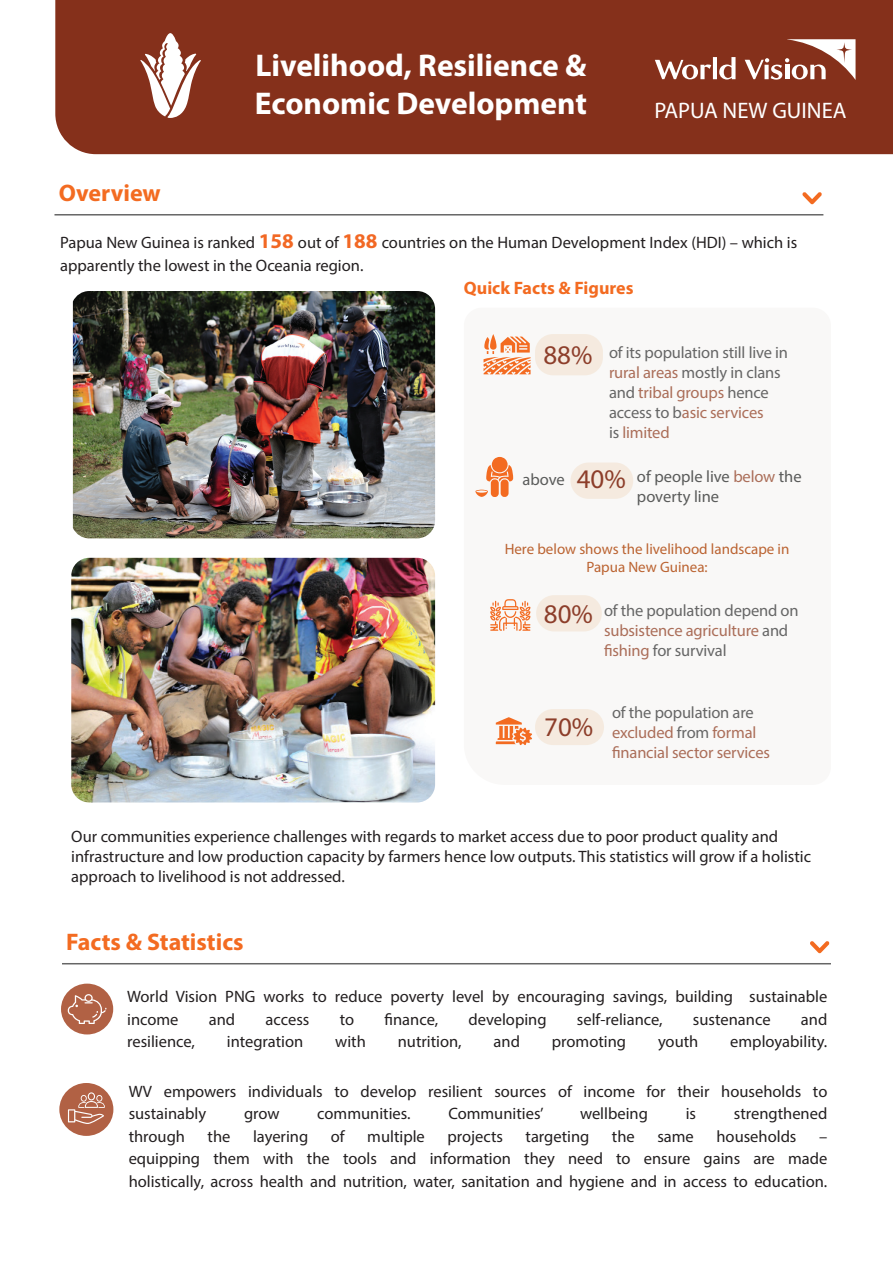
<style>
.page{position:relative;width:893px;height:1263px;background:#fff}
.page>*{position:absolute;margin:0;border:0;box-sizing:border-box;transform-origin:0 0}
.t1{font:700 31.5px/37.8px "Myriad Pro";color:#fff}
.t2{font:27px "Myriad Pro";color:#85301b}
.t3{font:700 24px "Myriad Pro";color:#f36b21}
.t4{font:22.5px "Myriad Pro";color:#fff}
.t5{font:700 18px "Myriad Pro";color:#f36b21}
.t6{font:16.5px/22.5px "Myriad Pro";color:#231f20}
.t7{font:16.5px/19.8px "Myriad Pro";letter-spacing:-.01em;color:#666}
.t8{font:16.5px/19.8px "Myriad Pro";letter-spacing:-.01em;color:#ab6e59}
.t9{font:16.5px/19.8px "Myriad Pro";color:#5a5b5a}
.t10{font:15px/18px "Myriad Pro";color:#bb6331;text-align:center}
.s1{font-weight:700;font-size:21px;color:#f26824}
.s2{color:#ab6e59}
.s3{color:#666}
</style>
<div class="page">
<div style="left:55px;top:0;width:838px;height:154px;background:#85301b"></div>
<hr style="left:54px;top:214px;width:769px;height:1px;background:#666">
<svg style="left:802px;top:192px;width:20px;height:12px"></svg>
<hr style="left:62px;top:963px;width:769px;height:1px;background:#666">
<svg style="left:810px;top:941px;width:19px;height:12px"></svg>
<svg style="left:655px;top:39px;width:200px;height:41px"></svg>
<svg style="left:140px;top:33px;width:61px;height:85px"></svg>
<img style="left:73px;top:291px;width:362px;height:247px">
<img style="left:71px;top:558px;width:364px;height:244px">
<div style="left:61px;top:983px;width:52px;height:51px;background:#b16144;border-radius:50%"></div>
<svg style="left:68px;top:994px;width:38px;height:30px"></svg>
<svg style="left:484px;top:337px;width:47px;height:37px"></svg>
<div style="left:535px;top:334px;width:68px;height:41px;background:#f5eade;border-radius:18px"></div>
<div style="left:570px;top:462px;width:63px;height:37px;background:#f5eade;border-radius:18px"></div>
<svg style="left:475px;top:457px;width:38px;height:40px"></svg>
<div style="left:536px;top:595px;width:66px;height:36px;background:#f5eade;border-radius:18px"></div>
<svg style="left:490px;top:599px;width:40px;height:32px"></svg>
<div style="left:535px;top:709px;width:69px;height:36px;background:#f5eade;border-radius:18px"></div>
<svg style="left:496px;top:717px;width:36px;height:28px"></svg>
<div style="left:59px;top:1083px;width:54px;height:53px;background:#b16144;border-radius:50%"></div>
<svg style="left:68px;top:1092px;width:37px;height:32px"></svg>
<h3 class="t3" style="left:59px;top:177px;width:104px">Overview</h3>
<h1 class="t1" style="left:255px;top:45px;width:334px">Livelihood, Resilience &amp;<br>Economic Development</h1>
<h3 class="t4" style="left:654px;top:96px;width:194px">PAPUA NEW GUINEA</h3>
<p class="t6" style="left:60px;top:231px;width:739px">Papua New Guinea is ranked <span class="s1">158</span> out of <span class="s1">188</span> countries on the Human Development Index (HDI) – which is apparently the lowest in the Oceania region.</p>
<p class="t5" style="left:464px;top:276px;width:171px">Quick Facts &amp; Figures</p>
<h2 class="t2" style="left:543px;top:338px;width:51px">88%</h2>
<p class="t7" style="left:609px;top:343px;width:180px">of its population still live in <span class="s2">rural areas</span> mostly in clans and <span class="s2">tribal groups</span> hence access to b<span class="s2">asic services<br></span>is <span class="s2">limited</span></p>
<p class="t9" style="left:637px;top:466px;width:166px">of people live <span class="s2">below</span> the poverty line</p>
<h2 class="t2" style="left:577px;top:463px;width:51px">40%</h2>
<p class="t9" style="left:522px;top:470px;width:44px">above</p>
<p class="t10" style="left:505px;top:540px;width:286px">Here below shows the livelihood landscape in<br>Papua New Guinea:</p>
<p class="t7" style="left:604px;top:601px;width:196px">of the population depend on <span class="s2">subsistence agriculture</span> and <span class="s2">fishing</span> for survival</p>
<h2 class="t2" style="left:544px;top:597px;width:51px">80%</h2>
<h2 class="t2" style="left:544px;top:710px;width:51px">70%</h2>
<p class="t8" style="left:612px;top:702px;width:159px"><span class="s3">of the population are </span>excluded <span class="s3">from</span> formal financial sector services</p>
<p class="t6" style="left:71px;top:827px;width:741px;line-height:19.8px">Our communities experience challenges with regards to market access due to poor product quality and infrastructure and low production capacity by farmers hence low outputs. This statistics will grow if a holistic approach to livelihood is not addressed.</p>
<h3 class="t3" style="left:66px;top:926px;width:179px">Facts &amp; Statistics</h3>
<p class="t6" style="left:127px;top:985px;width:702px">World Vision PNG works to reduce poverty level by encouraging savings, building sustainable income</p>
<p class="t6" style="left:209px;top:1008px;width:28px">and</p>
<p class="t6" style="left:266px;top:1008px;width:45px">access</p>
<p class="t6" style="left:340px;top:1008px;width:16px">to</p>
<p class="t6" style="left:384px;top:1008px;width:55px">finance,</p>
<p class="t6" style="left:468px;top:1008px;width:80px">developing</p>
<p class="t6" style="left:577px;top:1008px;width:87px">self-reliance,</p>
<p class="t6" style="left:693px;top:1008px;width:79px">sustenance</p>
<p class="t6" style="left:801px;top:1008px;width:28px">and</p>
<p class="t6" style="left:127px;top:1030px;width:69px">resilience,</p>
<p class="t6" style="left:227px;top:1030px;width:78px">integration</p>
<p class="t6" style="left:335px;top:1030px;width:32px">with</p>
<p class="t6" style="left:398px;top:1030px;width:65px">nutrition,</p>
<p class="t6" style="left:494px;top:1030px;width:28px">and</p>
<p class="t6" style="left:552px;top:1030px;width:76px">promoting</p>
<p class="t6" style="left:658px;top:1030px;width:42px">youth</p>
<p class="t6" style="left:730px;top:1030px;width:99px">employability.</p>
<p class="t6" style="left:129px;top:1080px;width:700px">WV empowers individuals to develop resilient sources of income for their households to sustainably</p>
<p class="t6" style="left:244px;top:1102px;width:37px">grow</p>
<p class="t6" style="left:317px;top:1102px;width:95px">communities.</p>
<p class="t6" style="left:448px;top:1102px;width:97px">Communities’</p>
<p class="t6" style="left:580px;top:1102px;width:69px">wellbeing</p>
<p class="t6" style="left:686px;top:1102px;width:12px">is</p>
<p class="t6" style="left:734px;top:1102px;width:95px">strengthened</p>
<p class="t6" style="left:129px;top:1125px;width:58px">through</p>
<p class="t6" style="left:208px;top:1125px;width:24px">the</p>
<p class="t6" style="left:253px;top:1125px;width:57px">layering</p>
<p class="t6" style="left:331px;top:1125px;width:15px">of</p>
<p class="t6" style="left:367px;top:1125px;width:59px">multiple</p>
<p class="t6" style="left:447px;top:1125px;width:57px">projects</p>
<p class="t6" style="left:526px;top:1125px;width:65px">targeting</p>
<p class="t6" style="left:612px;top:1125px;width:24px">the</p>
<p class="t6" style="left:657px;top:1125px;width:38px">same</p>
<p class="t6" style="left:716px;top:1125px;width:82px">households</p>
<p class="t6" style="left:129px;top:1125px;width:700px;text-align:justify;text-indent:690px">– equipping them with the tools and information they need to ensure gains are made holistically, across health and nutrition, water, sanitation and hygiene and in access to education.</p>
</div>
